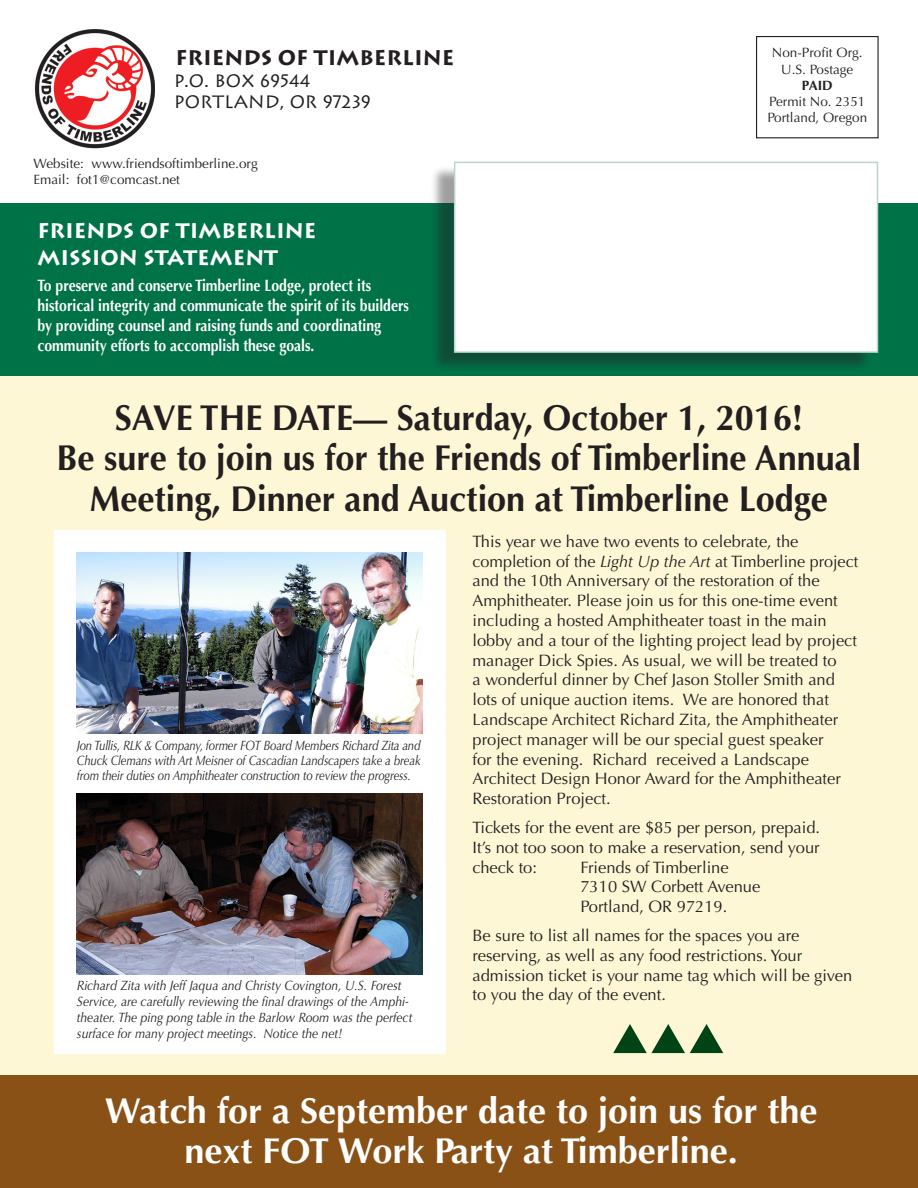
<style>
.page{position:relative;width:918px;height:1188px;background:#fff}
.page>*{position:absolute;margin:0;border:0;box-sizing:border-box;transform-origin:0 0}
.t1{font:700 36px/40.5px "Optima";color:#231f20;text-align:center;scale:.95 1}
.t2{font:700 36px "Optima";color:#fff}
.t3{font:700 21px "Lithos";color:#fff}
.t4{font:700 21px "Lithos";color:#231f20}
.t5{font:18px "Lithos";color:#231f20}
.t6{font:16.5px/19.8px "Optima";color:#231f20}
.t7{font:700 16.5px "Optima";color:#fff;scale:.85 1}
.t8{font:italic 13.5px/16.2px "Optima";letter-spacing:-.01em;color:#231f20;scale:.9 1}
.t9{font:italic 13.5px/15px "Optima";letter-spacing:-.01em;color:#231f20;scale:.84 1}
.t10{font:13.5px "Optima";color:#231f20}
.t11{font:700 13.5px "Optima";color:#231f20}
.s1{font-style:italic}
</style>
<div class="page">
<div style="left:0;top:374px;width:918px;height:814px;background:#fef7d6"></div>
<div style="left:756px;top:36px;width:123px;height:102px;border:1px solid #231f20"></div>
<div style="left:0;top:203px;width:918px;height:173px;background:#007248"></div>
<div style="left:431px;top:165px;width:440px;height:207px;background:#231f20;opacity:.43"></div>
<div style="left:454px;top:162px;width:424px;height:191px;background:#fff;border:2px solid #bbd7cd"></div>
<svg style="left:613px;top:1024px;width:110px;height:29px"></svg>
<div style="left:54px;top:530px;width:392px;height:524px;background:#fff"></div>
<img style="left:77px;top:794px;width:346px;height:180px">
<img style="left:77px;top:553px;width:346px;height:181px">
<div style="left:0;top:1076px;width:918px;height:112px;background:#8a5117"></div>
<img style="left:35px;top:29px;width:120px;height:120px">
<p class="t4" style="left:176px;top:45px;width:280px">FRIENDS OF TIMBERLINE</p>
<p class="t5" style="left:174px;top:70px;width:138px">P.O. BOX 69544</p>
<p class="t5" style="left:174px;top:92px;width:199px">PORTLAND, OR 97239</p>
<p class="t10" style="left:33px;top:155px;width:226px">Website: www.friendsoftimberline.org</p>
<p class="t10" style="left:33px;top:172px;width:148px">Email: fot1@comcast.net</p>
<p class="t3" style="left:37px;top:219px;width:280px">FRIENDS OF TIMBERLINE</p>
<p class="t3" style="left:37px;top:246px;width:242px">MISSION STATEMENT</p>
<p class="t7" style="left:37px;top:276px;width:394px">To preserve and conserve Timberline Lodge, protect its</p>
<p class="t7" style="left:37px;top:296px;width:439px">historical integrity and communicate the spirit of its builders</p>
<p class="t7" style="left:37px;top:316px;width:406px">by providing counsel and raising funds and coordinating</p>
<p class="t7" style="left:37px;top:335px;width:327px">community efforts to accomplish these goals.</p>
<p class="t10" style="left:772px;top:45px;width:92px">Non-Profit Org.</p>
<p class="t10" style="left:781px;top:61px;width:74px">U.S. Postage</p>
<p class="t11" style="left:802px;top:77px;width:32px">PAID</p>
<p class="t10" style="left:769px;top:94px;width:98px">Permit No. 2351</p>
<p class="t10" style="left:767px;top:110px;width:101px">Portland, Oregon</p>
<p class="t1" style="left:115px;top:398px;width:726px">SAVE THE DATE— Saturday, October 1, 2016!</p>
<p class="t1" style="left:57px;top:438px;width:849px">Be sure to join us for the Friends of Timberline Annual<br>Meeting, Dinner and Auction at Timberline Lodge</p>
<p class="t9" style="left:77px;top:738px;width:411px">Jon Tullis, RLK &amp; Company, former FOT Board Members Richard Zita and</p>
<p class="t9" style="left:77px;top:753px;width:411px">Chuck Clemans with Art Meisner of Cascadian Landscapers take a break from their duties on Amphitheater construction to review the progress.</p>
<p class="t8" style="left:77px;top:977px;width:374px">Richard Zita with Jeff Jaqua and Christy Covington, U.S. Forest Service, are carefully reviewing the final drawings of the Amphi&shy;theater. The ping pong table in the Barlow Room was the perfect surface for many project meetings. Notice the net!</p>
<p class="t6" style="left:472px;top:531px;width:327px">This year we have two events to celebrate, the</p>
<p class="t6" style="left:472px;top:551px;width:387px">completion of the <span class="s1">Light Up the Art</span> at Timberline project</p>
<p class="t6" style="left:472px;top:571px;width:386px">and the 10th Anniversary of the restoration of the Amphitheater. Please join us for this one-time event including a hosted Amphitheater toast in the main lobby and a tour of the lighting project lead by project manager Dick Spies. As usual, we will be treated to</p>
<p class="t6" style="left:472px;top:670px;width:364px">a wonderful dinner by Chef Jason Stoller Smith and</p>
<p class="t6" style="left:472px;top:690px;width:367px">lots of unique auction items. We are honored that<br>Landscape Architect Richard Zita, the Amphitheater</p>
<p class="t6" style="left:472px;top:729px;width:353px">project manager will be our special guest speaker</p>
<p class="t6" style="left:472px;top:749px;width:338px">for the evening. Richard received a Landscape</p>
<p class="t6" style="left:472px;top:769px;width:370px">Architect Design Honor Award for the Amphitheater<br>Restoration Project.</p>
<p class="t6" style="left:472px;top:818px;width:349px">Tickets for the event are $85 per person, prepaid.</p>
<p class="t6" style="left:472px;top:837px;width:349px">It’s not too soon to make a reservation, send your check to:</p>
<p class="t6" style="left:580px;top:857px;width:150px">Friends of Timberline</p>
<p class="t6" style="left:580px;top:877px;width:181px">7310 SW Corbett Avenue</p>
<p class="t6" style="left:580px;top:897px;width:148px">Portland, OR 97219.</p>
<p class="t6" style="left:472px;top:926px;width:329px">Be sure to list all names for the spaces you are</p>
<p class="t6" style="left:472px;top:945px;width:331px">reserving, as well as any food restrictions. Your</p>
<p class="t6" style="left:472px;top:965px;width:381px">admission ticket is your name tag which will be given to you the day of the event.</p>
<p class="t2" style="left:105px;top:1090px;width:714px">Watch for a September date to join us for the</p>
<p class="t2" style="left:184px;top:1130px;width:555px">next FOT Work Party at Timberline.</p>
</div>
